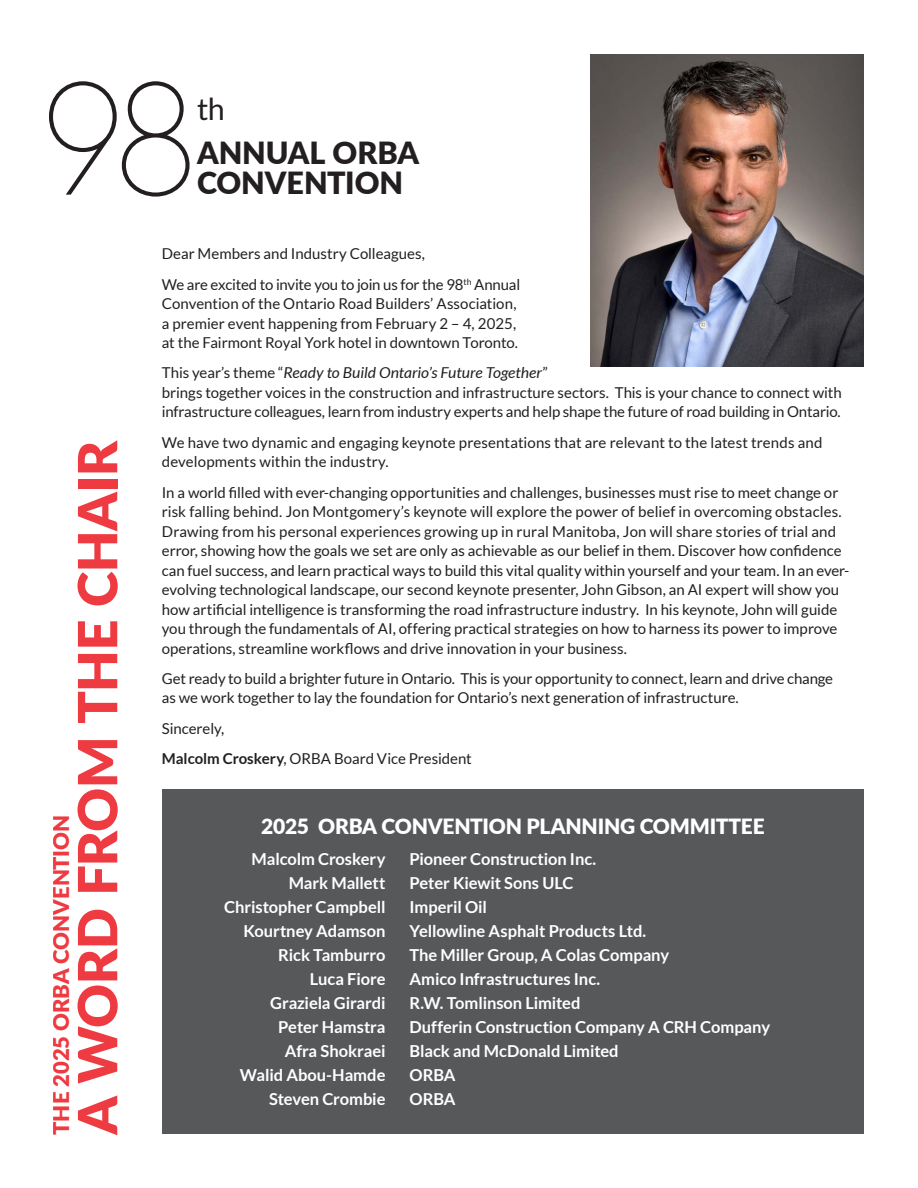
<style>
.page{position:relative;width:918px;height:1188px;background:#fff}
.page>*{position:absolute;margin:0;border:0;box-sizing:border-box;transform-origin:0 0}
.t1{font:100 151.5px "Radikal";color:#231f20}
.t2{font:900 54px "Lato";letter-spacing:-.01em;color:#ee3a41}
.t3{font:900 30.45px/30.5px "Lato";color:#231f20}
.t4{font:30.45px "Lato";color:#231f20}
.t5{font:900 21.9px "Lato";letter-spacing:-.005em;color:#ee3a41}
.t6{font:900 21px "Lato";letter-spacing:-.01em;color:#fff}
.t7{font:700 16.5px "Lato";letter-spacing:-.005em;color:#fff}
.t8{font:15px/19.5px "Lato";color:#231f20}
.s1{font-style:italic}
.s2{font-weight:700}
</style>
<div class="page">
<div style="left:162px;top:789px;width:702px;height:345px;background:#57585a"></div>
<img style="left:591px;top:54px;width:273px;height:312px">
<p class="t1" style="left:43px;top:37px;width:155px">98</p>
<p class="t4" style="left:197px;top:92px;width:29px">th</p>
<p class="t3" style="left:197px;top:136px;width:223px">ANNUAL ORBA<br>CONVENTION</p>
<h3 class="t5" style="left:45px;top:1135px;width:321px;rotate:-90deg">THE 2025 ORBA CONVENTION</h3>
<h2 class="t2" style="left:57px;top:1135px;width:696px;rotate:-90deg">A WORD FROM THE CHAIR</h2>
<p class="t8" style="left:162px;top:244px;width:265px">Dear Members and Industry Colleagues,</p>
<p class="t8" style="left:162px;top:274px;width:360px">We are excited to invite you to join us for the 98<sup>th</sup> Annual Convention of the Ontario Road Builders’ Association, a premier event happening from February 2 – 4, 2025, at the Fairmont Royal York hotel in downtown Toronto.</p>
<p class="t8" style="left:162px;top:363px;width:681px">This year’s theme “<span class="s1">Ready to Build Ontario’s Future Together</span>”<br>brings together voices in the construction and infrastructure sectors. This is your chance to connect with infrastructure colleagues, learn from industry experts and help shape the future of road building in Ontario.</p>
<p class="t8" style="left:162px;top:433px;width:662px">We have two dynamic and engaging keynote presentations that are relevant to the latest trends and developments within the industry.</p>
<p class="t8" style="left:162px;top:482px;width:689px">In a world filled with ever-changing opportunities and challenges, businesses must rise to meet change or risk falling behind. Jon Montgomery’s keynote will explore the power of belief in overcoming obstacles.<br>Drawing from his personal experiences growing up in rural Manitoba, Jon will share stories of trial and error, showing how the goals we set are only as achievable as our belief in them. Discover how confidence can fuel success, and learn practical ways to build this vital quality within yourself and your team. In an ever&shy;evolving technological landscape, our second keynote presenter, John Gibson, an AI expert will show you how artificial intelligence is transforming the road infrastructure industry. In his keynote, John will guide you through the fundamentals of AI, offering practical strategies on how to harness its power to improve operations, streamline workflows and drive innovation in your business.</p>
<p class="t8" style="left:162px;top:669px;width:673px">Get ready to build a brighter future in Ontario. This is your opportunity to connect, learn and drive change as we work together to lay the foundation for Ontario’s next generation of infrastructure.</p>
<p class="t8" style="left:162px;top:718px;width:64px">Sincerely,</p>
<p class="t8" style="left:162px;top:749px;width:312px"><span class="s2">Malcolm Croskery</span>, ORBA Board Vice President</p>
<p class="t6" style="left:261px;top:811px;width:505px">2025 ORBA CONVENTION PLANNING COMMITTEE</p>
<p class="t7" style="left:252px;top:850px;width:135px">Malcolm Croskery</p>
<p class="t7" style="left:410px;top:850px;width:188px">Pioneer Construction Inc.</p>
<p class="t7" style="left:289px;top:874px;width:98px">Mark Mallett</p>
<p class="t7" style="left:410px;top:874px;width:166px">Peter Kiewit Sons ULC</p>
<p class="t7" style="left:224px;top:898px;width:163px">Christopher Campbell</p>
<p class="t7" style="left:410px;top:898px;width:79px">Imperil Oil</p>
<p class="t7" style="left:243px;top:922px;width:144px">Kourtney Adamson</p>
<p class="t7" style="left:410px;top:922px;width:238px">Yellowline Asphalt Products Ltd.</p>
<p class="t7" style="left:278px;top:946px;width:109px">Rick Tamburro</p>
<p class="t7" style="left:410px;top:946px;width:261px">The Miller Group, A Colas Company</p>
<p class="t7" style="left:310px;top:970px;width:77px">Luca Fiore</p>
<p class="t7" style="left:410px;top:970px;width:192px">Amico Infrastructures Inc.</p>
<p class="t7" style="left:270px;top:994px;width:117px">Graziela Girardi</p>
<p class="t7" style="left:410px;top:994px;width:173px">R.W. Tomlinson Limited</p>
<p class="t7" style="left:278px;top:1018px;width:109px">Peter Hamstra</p>
<p class="t7" style="left:410px;top:1018px;width:362px">Dufferin Construction Company A CRH Company</p>
<p class="t7" style="left:285px;top:1042px;width:102px">Afra Shokraei</p>
<p class="t7" style="left:410px;top:1042px;width:211px">Black and McDonald Limited</p>
<p class="t7" style="left:240px;top:1066px;width:147px">Walid Abou-Hamde</p>
<p class="t7" style="left:410px;top:1066px;width:48px">ORBA</p>
<p class="t7" style="left:269px;top:1090px;width:118px">Steven Crombie</p>
<p class="t7" style="left:410px;top:1090px;width:48px">ORBA</p>
</div>
